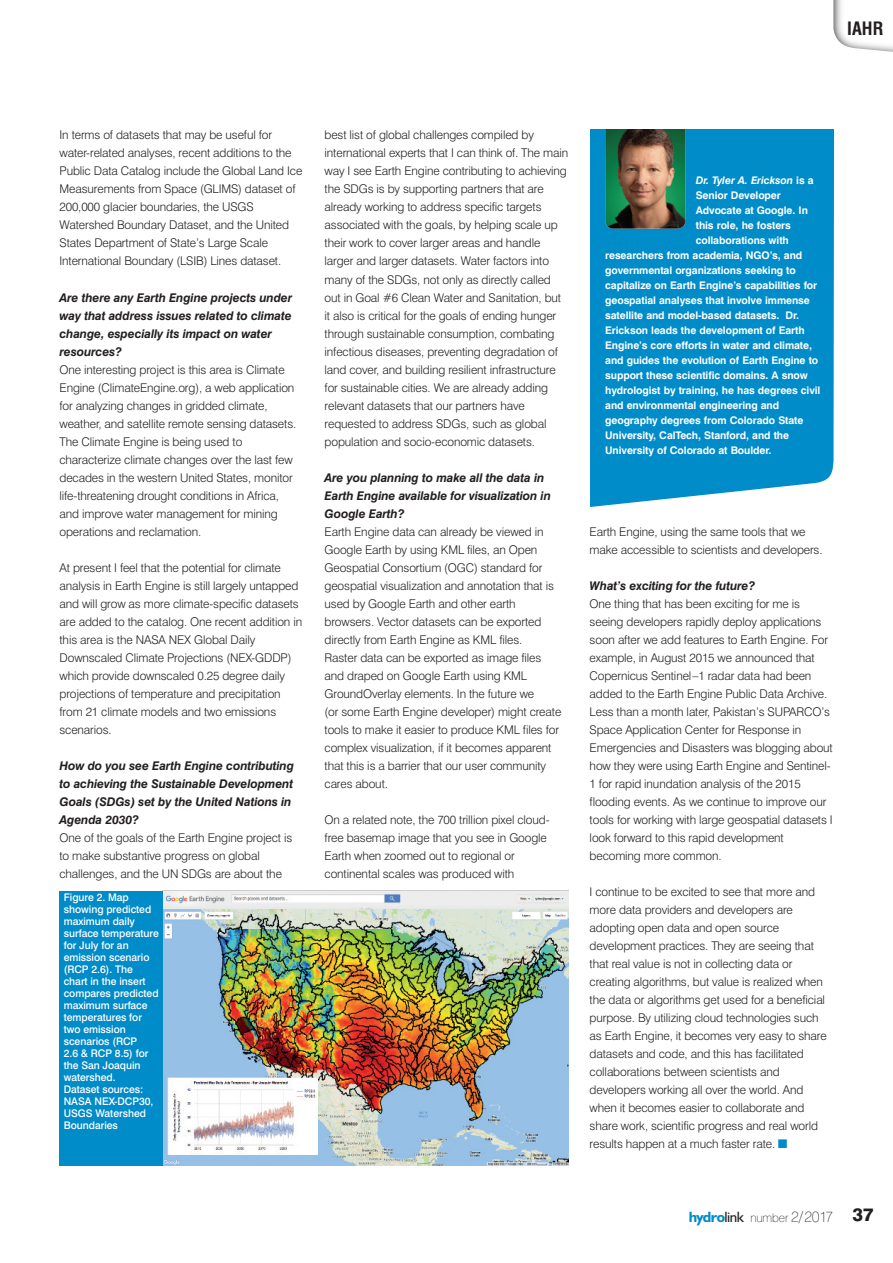
<style>
.page{position:relative;width:893px;height:1263px;background:#fff}
.page>*{position:absolute;margin:0;border:0;box-sizing:border-box;transform-origin:0 0}
.t1{font:700 condensed 18px "Swiss 721 BT";color:#231f20}
.t2{font:300 12px/18px "Swiss 721 BT";letter-spacing:-.01em;color:#231f20}
.t3{font:italic 700 12px/18px "Swiss 721 BT";letter-spacing:-.01em;color:#231f20}
.t4{font:100 12px "Swiss 721 BT";letter-spacing:-.015em;color:#231f20}
.t5{font:700 10.5px "Swiss 721 BT";letter-spacing:-.01em;color:#fff}
.t6{font:500 10.5px/12px "Swiss 721 BT";letter-spacing:-.005em;color:#fff}
.t7{font:italic 700 10.5px "Swiss 721 BT";letter-spacing:-.01em;color:#fff}
.s1{font-style:normal}
.s2{font-family:"Monotype Sorts";font-weight:400;color:#008bc9}
.s3{font-family:"Humanist 521 BT";font-weight:700;font-size:15px;color:#008bc9}
.s4{font-family:"Humanist 521 BT";font-weight:400;font-size:15px}
.s5{font-size:15px}
.s6{font-weight:800;font-size:18px}
</style>
<div class="page">
<svg style="left:833px;top:0;width:60px;height:52px"></svg>
<div style="left:590px;top:129px;width:244px;height:378px;background:#008bc9"></div>
<img style="left:605px;top:129px;width:81px;height:92px">
<img style="left:605px;top:221px;width:81px;height:8px">
<img style="left:163px;top:891px;width:405px;height:274px">
<div style="left:60px;top:891px;width:103px;height:274px;background:#008bc9"></div>
<h1 class="t1" style="left:847px;top:22px;width:37px">IAHR</h1>
<p class="t2" style="left:60px;top:127px;width:244px">In terms of datasets that may be useful for water-related analyses, recent additions to the Public Data Catalog include the Global Land Ice Measurements from Space (GLIMS) dataset of 200,000 glacier boundaries, the USGS Watershed Boundary Dataset, and the United States Department of State’s Large Scale International Boundary (LSIB) Lines dataset.</p>
<p class="t3" style="left:60px;top:289px;width:234px">Are there any Earth Engine projects under way that address issues related to climate change, especially its impact on water resources?</p>
<p class="t2" style="left:60px;top:361px;width:238px">One interesting project is this area is Climate Engine (ClimateEngine.org), a web application for analyzing changes in gridded climate, weather, and satellite remote sensing datasets.<br>The Climate Engine is being used to characterize climate changes over the last few decades in the western United States, monitor life-threatening drought conditions in Africa, and improve water management for mining operations and reclamation.</p>
<p class="t2" style="left:60px;top:559px;width:244px">At present I feel that the potential for climate analysis in Earth Engine is still largely untapped and will grow as more climate-specific datasets are added to the catalog. One recent addition in this area is the NASA NEX Global Daily Downscaled Climate Projections (NEX-GDDP) which provide downscaled 0.25 degree daily projections of temperature and precipitation from 21 climate models and two emissions scenarios.</p>
<p class="t3" style="left:60px;top:757px;width:236px">How do you see Earth Engine contributing to achieving the Sustainable Development Goals (SDGs) set by the United Nations in Agenda 2030?</p>
<p class="t2" style="left:60px;top:829px;width:234px">One of the goals of the Earth Engine project is to make substantive progress on global challenges, and the UN SDGs are about the</p>
<p class="t6" style="left:64px;top:893px;width:97px">Figure 2. Map showing predicted maximum daily surface temperature for July for an emission scenario (RCP 2.6). The chart in the insert compares predicted maximum surface temperatures for two emission scenarios (RCP<br>2.6 &amp; RCP 8.5) for the San Joaquin watershed.<br>Dataset sources:<br>NASA NEX-DCP30,<br>USGS Watershed<br>Boundaries</p>
<p class="t2" style="left:325px;top:127px;width:245px">best list of global challenges compiled by international experts that I can think of. The main way I see Earth Engine contributing to achieving the SDGs is by supporting partners that are already working to address specific targets associated with the goals, by helping scale up their work to cover larger areas and handle larger and larger datasets. Water factors into many of the SDGs, not only as directly called out in Goal #6 Clean Water and Sanitation, but it also is critical for the goals of ending hunger through sustainable consumption, combating infectious diseases, preventing degradation of land cover, and building resilient infrastructure for sustainable cities. We are already adding relevant datasets that our partners have requested to address SDGs, such as global population and socio-economic datasets.</p>
<p class="t3" style="left:325px;top:469px;width:228px">Are you planning to make all the data in<br>Earth Engine available for visualization in<br>Google Earth?</p>
<p class="t2" style="left:325px;top:523px;width:238px">Earth Engine data can already be viewed in Google Earth by using KML files, an Open Geospatial Consortium (OGC) standard for geospatial visualization and annotation that is used by Google Earth and other earth browsers. Vector datasets can be exported directly from Earth Engine as KML files.<br>Raster data can be exported as image files and draped on Google Earth using KML GroundOverlay elements. In the future we<br>(or some Earth Engine developer) might create tools to make it easier to produce KML files for complex visualization, if it becomes apparent that this is a barrier that our user community cares about.</p>
<p class="t2" style="left:325px;top:811px;width:226px">On a related note, the 700 trillion pixel cloud&shy;free basemap image that you see in Google Earth when zoomed out to regional or continental scales was produced with</p>
<p class="t7" style="left:696px;top:176px;width:119px">Dr. Tyler A. Erickson <span class="s1">is a</span></p>
<p class="t5" style="left:696px;top:191px;width:87px">Senior Developer</p>
<p class="t5" style="left:696px;top:206px;width:114px">Advocate at Google. In</p>
<p class="t5" style="left:696px;top:221px;width:97px">this role, he fosters</p>
<p class="t5" style="left:696px;top:236px;width:95px">collaborations with</p>
<p class="t5" style="left:605px;top:251px;width:199px">researchers from academia, NGO’s, and</p>
<p class="t5" style="left:605px;top:266px;width:192px">governmental organizations seeking to</p>
<p class="t5" style="left:605px;top:281px;width:214px">capitalize on Earth Engine’s capabilities for</p>
<p class="t5" style="left:605px;top:296px;width:206px">geospatial analyses that involve immense</p>
<p class="t5" style="left:605px;top:311px;width:195px">satellite and model-based datasets. Dr.</p>
<p class="t5" style="left:605px;top:326px;width:201px">Erickson leads the development of Earth</p>
<p class="t5" style="left:605px;top:341px;width:208px">Engine’s core efforts in water and climate,</p>
<p class="t5" style="left:605px;top:356px;width:215px">and guides the evolution of Earth Engine to</p>
<p class="t5" style="left:605px;top:371px;width:204px">support these scientific domains. A snow</p>
<p class="t5" style="left:605px;top:386px;width:217px">hydrologist by training, he has degrees civil</p>
<p class="t5" style="left:605px;top:401px;width:175px">and environmental engineering and</p>
<p class="t5" style="left:605px;top:416px;width:200px">geography degrees from Colorado State</p>
<p class="t5" style="left:605px;top:431px;width:185px">University, CalTech, Stanford, and the</p>
<p class="t5" style="left:605px;top:446px;width:168px">University of Colorado at Boulder.</p>
<p class="t2" style="left:590px;top:523px;width:234px">Earth Engine, using the same tools that we make accessible to scientists and developers.</p>
<p class="t3" style="left:590px;top:577px;width:167px">What’s exciting for the future?</p>
<p class="t2" style="left:590px;top:595px;width:245px">One thing that has been exciting for me is seeing developers rapidly deploy applications soon after we add features to Earth Engine. For example, in August 2015 we announced that Copernicus Sentinel–1 radar data had been added to the Earth Engine Public Data Archive.<br>Less than a month later, Pakistan’s SUPARCO’s Space Application Center for Response in Emergencies and Disasters was blogging about how they were using Earth Engine and Sentinel-1 for rapid inundation analysis of the 2015 flooding events. As we continue to improve our tools for working with large geospatial datasets I look forward to this rapid development becoming more common.</p>
<p class="t2" style="left:590px;top:883px;width:239px">I continue to be excited to see that more and more data providers and developers are adopting open data and open source development practices. They are seeing that that real value is not in collecting data or creating algorithms, but value is realized when the data or algorithms get used for a beneficial purpose. By utilizing cloud technologies such as Earth Engine, it becomes very easy to share datasets and code, and this has facilitated collaborations between scientists and developers working all over the world. And when it becomes easier to collaborate and share work, scientific progress and real world results happen at a much faster rate. <span class="s2">n</span></p>
<p class="t4" style="left:689px;top:1213px;width:187px"><span class="s3">hydro</span><span class="s4">link</span> number <span class="s5">2/2017</span> <span class="s6">37</span></p>
</div>
